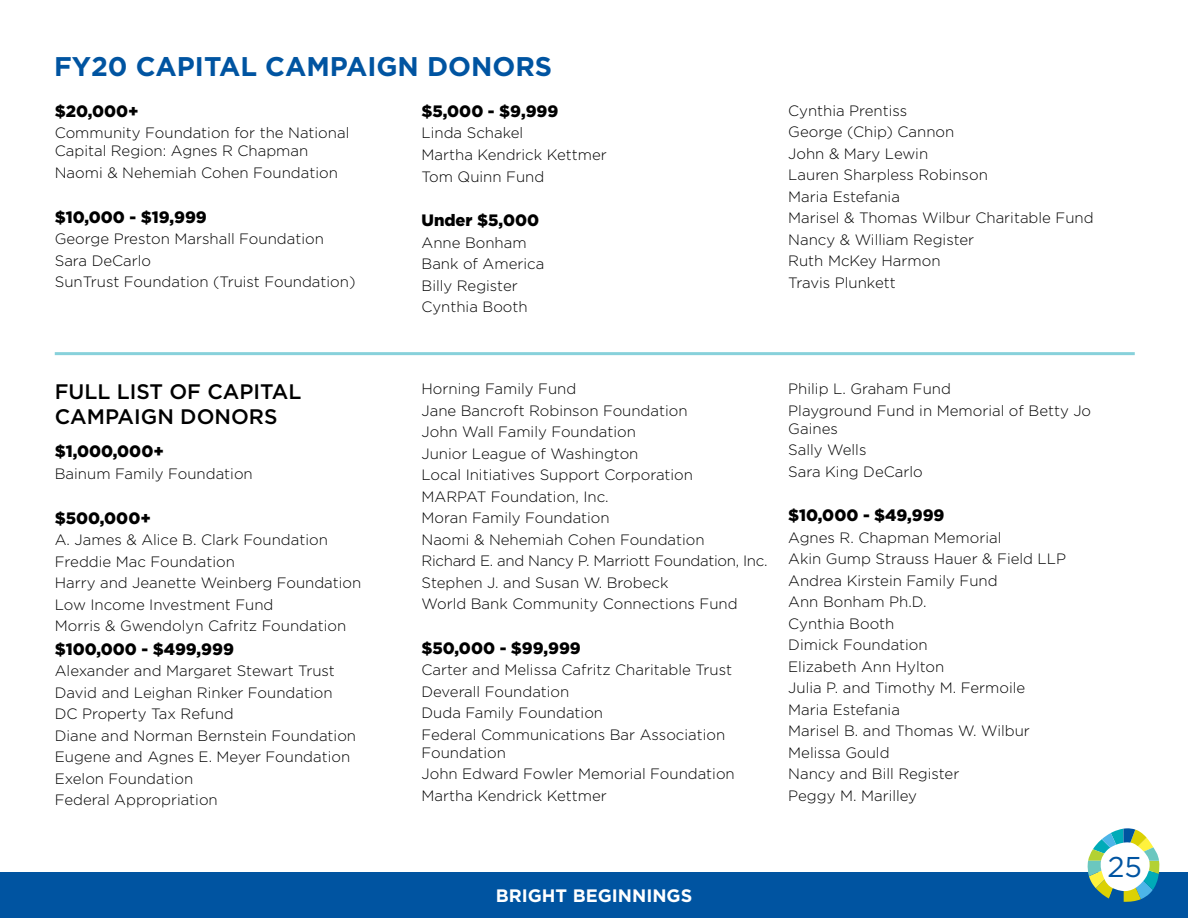
<style>
.page{position:relative;width:1188px;height:918px;background:#fff}
.page>*{position:absolute;margin:0;border:0;box-sizing:border-box;transform-origin:0 0}
.t1{font:28.65px "Gotham HTF";color:#0054a1}
.t2{font:700 27px "Gotham HTF";color:#0054a1}
.t3{font:500 21px/25.2px "Gotham HTF";color:#000}
.t4{font:700 18px "Gotham HTF";color:#fff}
.t5{font:900 16.5px "Gotham HTF";color:#000}
.t6{font:300 15px/21.5px "Gotham HTF";color:#000}
</style>
<div class="page">
<div style="left:0;top:872px;width:1188px;height:46px;background:#0054a1"></div>
<svg style="left:1087px;top:828px;width:73px;height:74px"></svg>
<hr style="left:55px;top:352px;width:1080px;height:3px;background:#87d1db">
<h2 class="t2" style="left:54px;top:51px;width:500px">FY20 CAPITAL CAMPAIGN DONORS</h2>
<p class="t5" style="left:55px;top:102px;width:86px">$20,000+</p>
<p class="t6" style="left:55px;top:124px;width:296px;line-height:18px">Community Foundation for the National<br>Capital Region: Agnes R Chapman</p>
<p class="t6" style="left:55px;top:162px;width:285px">Naomi &amp; Nehemiah Cohen Foundation</p>
<p class="t5" style="left:55px;top:207px;width:154px">$10,000 - $19,999</p>
<p class="t6" style="left:55px;top:228px;width:302px">George Preston Marshall Foundation<br>Sara DeCarlo<br>SunTrust Foundation (Truist Foundation)</p>
<p class="t5" style="left:422px;top:102px;width:138px">$5,000 - $9,999</p>
<p class="t6" style="left:422px;top:122px;width:187px">Linda Schakel<br>Martha Kendrick Kettmer<br>Tom Quinn Fund</p>
<p class="t5" style="left:422px;top:211px;width:119px">Under $5,000</p>
<p class="t6" style="left:422px;top:232px;width:124px">Anne Bonham<br>Bank of America<br>Billy Register<br>Cynthia Booth</p>
<p class="t6" style="left:788px;top:100px;width:307px">Cynthia Prentiss<br>George (Chip) Cannon<br>John &amp; Mary Lewin<br>Lauren Sharpless Robinson<br>Maria Estefania<br>Marisel &amp; Thomas Wilbur Charitable Fund<br>Nancy &amp; William Register<br>Ruth McKey Harmon<br>Travis Plunkett</p>
<h3 class="t3" style="left:55px;top:378px;width:248px">FULL LIST OF CAPITAL<br>CAMPAIGN DONORS</h3>
<p class="t5" style="left:55px;top:442px;width:111px">$1,000,000+</p>
<p class="t6" style="left:55px;top:463px;width:200px">Bainum Family Foundation</p>
<p class="t5" style="left:55px;top:508px;width:98px">$500,000+</p>
<p class="t6" style="left:55px;top:529px;width:308px">A. James &amp; Alice B. Clark Foundation Freddie Mac Foundation<br>Harry and Jeanette Weinberg Foundation Low Income Investment Fund<br>Morris &amp; Gwendolyn Cafritz Foundation</p>
<p class="t5" style="left:55px;top:639px;width:181px">$100,000 - $499,999</p>
<p class="t6" style="left:55px;top:660px;width:303px">Alexander and Margaret Stewart Trust<br>David and Leighan Rinker Foundation<br>DC Property Tax Refund<br>Diane and Norman Bernstein Foundation<br>Eugene and Agnes E. Meyer Foundation<br>Exelon Foundation<br>Federal Appropriation</p>
<p class="t6" style="left:422px;top:378px;width:348px">Horning Family Fund<br>Jane Bancroft Robinson Foundation<br>John Wall Family Foundation<br>Junior League of Washington<br>Local Initiatives Support Corporation<br>MARPAT Foundation, Inc.<br>Moran Family Foundation<br>Naomi &amp; Nehemiah Cohen Foundation<br>Richard E. and Nancy P. Marriott Foundation, Inc.<br>Stephen J. and Susan W. Brobeck<br>World Bank Community Connections Fund</p>
<p class="t5" style="left:422px;top:639px;width:161px">$50,000 - $99,999</p>
<p class="t6" style="left:422px;top:659px;width:312px">Carter and Melissa Cafritz Charitable Trust<br>Deverall Foundation<br>Duda Family Foundation<br>Federal Communications Bar Association</p>
<p class="t6" style="left:422px;top:742px;width:315px">Foundation<br>John Edward Fowler Memorial Foundation<br>Martha Kendrick Kettmer</p>
<p class="t4" style="left:496px;top:886px;width:198px">BRIGHT BEGINNINGS</p>
<p class="t6" style="left:788px;top:378px;width:304px">Philip L. Graham Fund<br>Playground Fund in Memorial of Betty Jo</p>
<p class="t6" style="left:788px;top:417px;width:136px">Gaines<br>Sally Wells<br>Sara King DeCarlo</p>
<p class="t5" style="left:788px;top:506px;width:158px">$10,000 - $49,999</p>
<p class="t6" style="left:788px;top:527px;width:279px">Agnes R. Chapman Memorial<br>Akin Gump Strauss Hauer &amp; Field LLP<br>Andrea Kirstein Family Fund<br>Ann Bonham Ph.D.<br>Cynthia Booth<br>Dimick Foundation<br>Elizabeth Ann Hylton<br>Julia P. and Timothy M. Fermoile<br>Maria Estefania<br>Marisel B. and Thomas W. Wilbur<br>Melissa Gould<br>Nancy and Bill Register<br>Peggy M. Marilley</p>
<h1 class="t1" style="left:1107px;top:851px;width:36px">25</h1>
</div>
